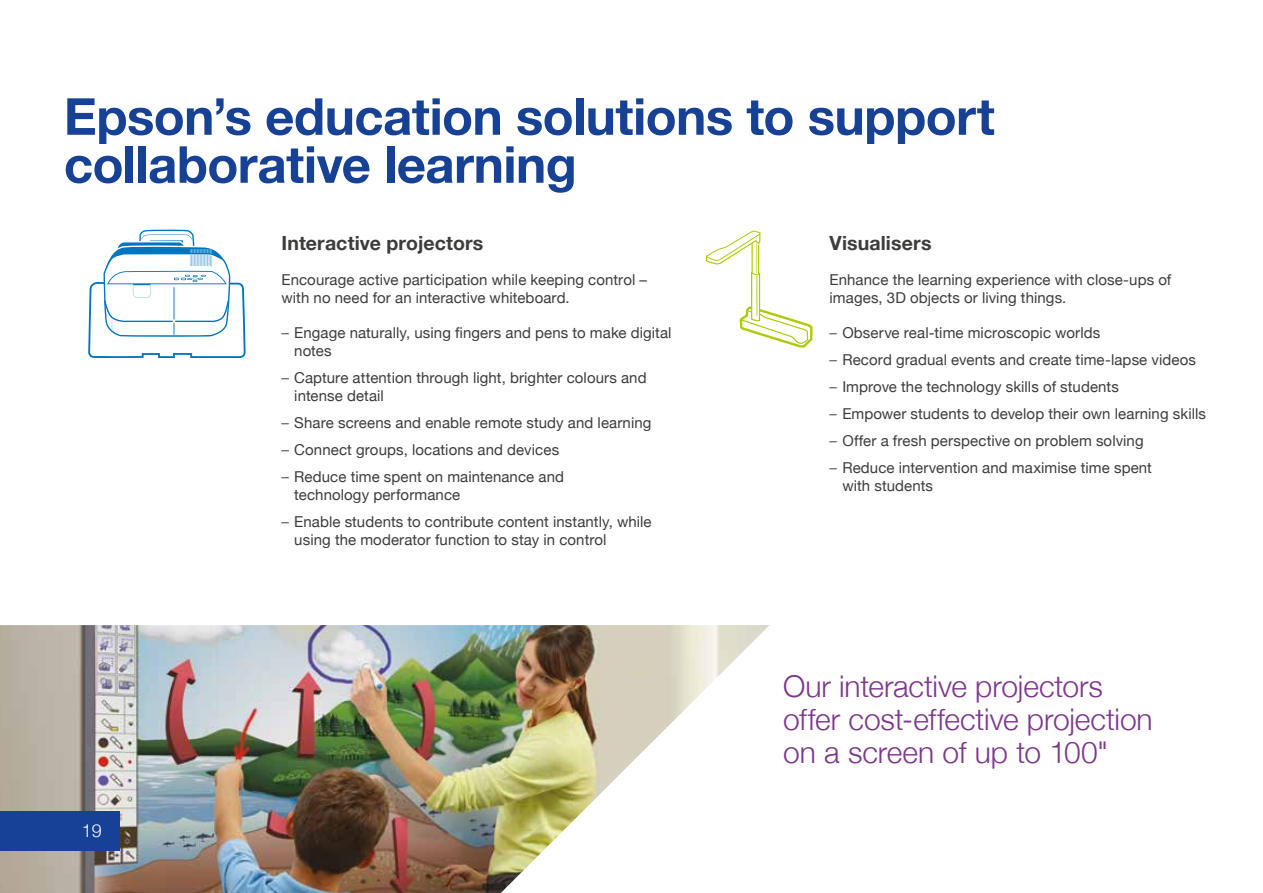
<style>
.page{position:relative;width:1263px;height:893px;background:#fff}
.page>*{position:absolute;margin:0;border:0;box-sizing:border-box;transform-origin:0 0}
.t1{font:700 51px/48px "Helvetica Neue";letter-spacing:-.01em;color:#164194}
.t2{font:300 30px/33px "Helvetica Neue";letter-spacing:-.005em;color:#7c368c}
.t3{font:700 19.5px "Helvetica Neue";letter-spacing:.005em;color:#3c3c3b}
.t4{font:300 18px "Helvetica Neue";color:#fff}
.t5{font:15px/18px "Helvetica Neue";letter-spacing:.005em;color:#3c3c3b}
.s1{font-weight:300}
</style>
<div class="page">
<img style="left:0;top:625px;width:769px;height:268px">
<div style="left:0;top:811px;width:119px;height:40px;background:#164194"></div>
<svg style="left:705px;top:230px;width:108px;height:118px"></svg>
<svg style="left:88px;top:229px;width:158px;height:129px"></svg>
<h1 class="t1" style="left:64px;top:94px;width:932px">Epson’s education solutions to support collaborative learning</h1>
<p class="t4" style="left:82px;top:816px;width:22px">19</p>
<h3 class="t3" style="left:281px;top:227px;width:203px">Interactive projectors</h3>
<p class="t5" style="left:281px;top:271px;width:367px">Encourage active participation while keeping control – with no need for an interactive whiteboard.</p>
<p class="t5" style="left:294px;top:324px;width:379px;text-indent:-13px"><span class="s1">–</span> Engage naturally, using fingers and pens to make digital notes</p>
<p class="t5" style="left:294px;top:369px;width:354px;text-indent:-13px"><span class="s1">–</span> Capture attention through light, brighter colours and intense detail</p>
<p class="t5" style="left:281px;top:414px;width:371px"><span class="s1">–</span> Share screens and enable remote study and learning</p>
<p class="t5" style="left:281px;top:441px;width:279px"><span class="s1">–</span> Connect groups, locations and devices</p>
<p class="t5" style="left:294px;top:468px;width:271px;text-indent:-13px"><span class="s1">–</span> Reduce time spent on maintenance and technology performance</p>
<p class="t5" style="left:294px;top:513px;width:359px;text-indent:-13px"><span class="s1">–</span> Enable students to contribute content instantly, while using the moderator function to stay in control</p>
<h3 class="t3" style="left:829px;top:227px;width:103px">Visualisers</h3>
<p class="t5" style="left:829px;top:271px;width:343px">Enhance the learning experience with close-ups of images, 3D objects or living things.</p>
<p class="t5" style="left:829px;top:324px;width:272px"><span class="s1">–</span> Observe real-time microscopic worlds</p>
<p class="t5" style="left:829px;top:351px;width:368px"><span class="s1">–</span> Record gradual events and create time-lapse videos</p>
<p class="t5" style="left:829px;top:378px;width:291px"><span class="s1">–</span> Improve the technology skills of students</p>
<p class="t5" style="left:829px;top:405px;width:378px"><span class="s1">–</span> Empower students to develop their own learning skills</p>
<p class="t5" style="left:829px;top:432px;width:316px"><span class="s1">–</span> Offer a fresh perspective on problem solving</p>
<p class="t5" style="left:842px;top:459px;width:311px;text-indent:-13px"><span class="s1">–</span> Reduce intervention and maximise time spent with students</p>
<h2 class="t2" style="left:783px;top:668px;width:371px">Our interactive projectors offer cost-effective projection on a screen of up to 100"</h2>
</div>
